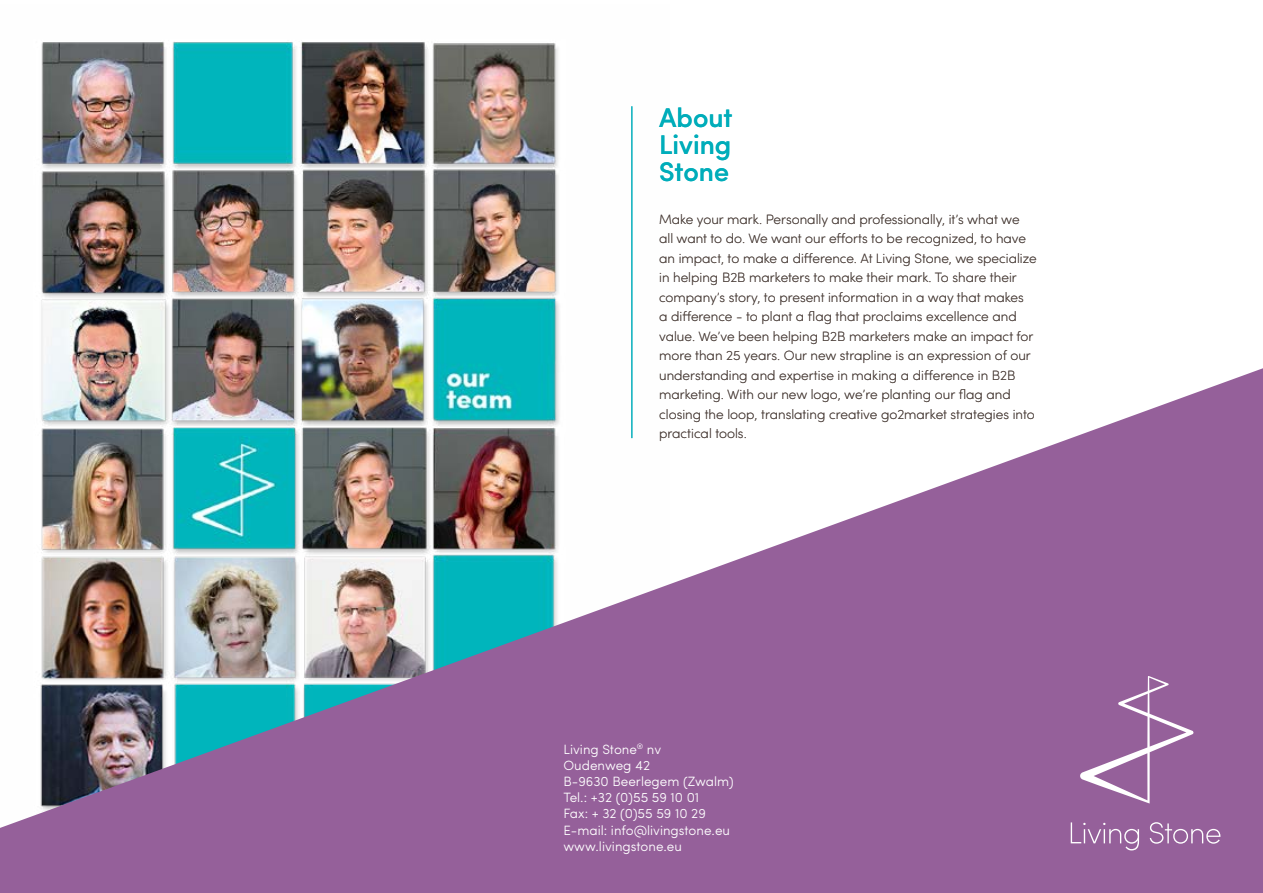
<style>
.page{position:relative;width:1263px;height:893px;background:#fff}
.page>*{position:absolute;margin:0;border:0;box-sizing:border-box;transform-origin:0 0}
.t1{font:500 27px/27px "Sofia Pro";color:#00adba;text-align:justify}
.t2{font:200 13.5px/19.5px "Sofia Pro";color:#50443f}
.t3{font:300 13.5px/16.2px "Sofia Pro";color:#fff}
</style>
<div class="page">
<img style="left:41px;top:42px;width:592px;height:326px">
<hr style="left:631px;top:106px;width:1px;height:332px;background:#00adba">
<img style="left:0;top:368px;width:1263px;height:525px">
<svg style="left:1071px;top:676px;width:151px;height:175px;background:#9d6da2"></svg>
<h1 class="t1" style="left:659px;top:103px;width:75px">About Living Stone</h1>
<p class="t2" style="left:659px;top:208px;width:379px">Make your mark. Personally and professionally, it’s what we all want to do. We want our efforts to be recognized, to have an impact, to make a difference. At Living Stone, we specialize in helping B2B marketers to make their mark. To share their company’s story, to present information in a way that makes<br>a difference - to plant a flag that proclaims excellence and value. We’ve been helping B2B marketers make an impact for more than 25 years. Our new strapline is an expression of our understanding and expertise in making a difference in B2B marketing. With our new logo, we’re planting our flag and closing the loop, translating creative go2market strategies into practical tools.</p>
<p class="t2" style="left:836px;top:228px;width:6px">f</p>
<p class="t2" style="left:804px;top:247px;width:6px">f</p>
<p class="t2" style="left:682px;top:306px;width:6px">f</p>
<p class="t2" style="left:924px;top:364px;width:6px">f</p>
<p class="t3" style="left:563px;top:740px;width:172px">Living Stone<sup>®</sup> nv<br>Oudenweg 42<br>B-9630 Beerlegem (Zwalm)<br>Tel.: +32 (0)55 59 10 01<br>Fax: + 32 (0)55 59 10 29<br>E-mail: info@livingstone.eu www.livingstone.eu</p>
</div>
